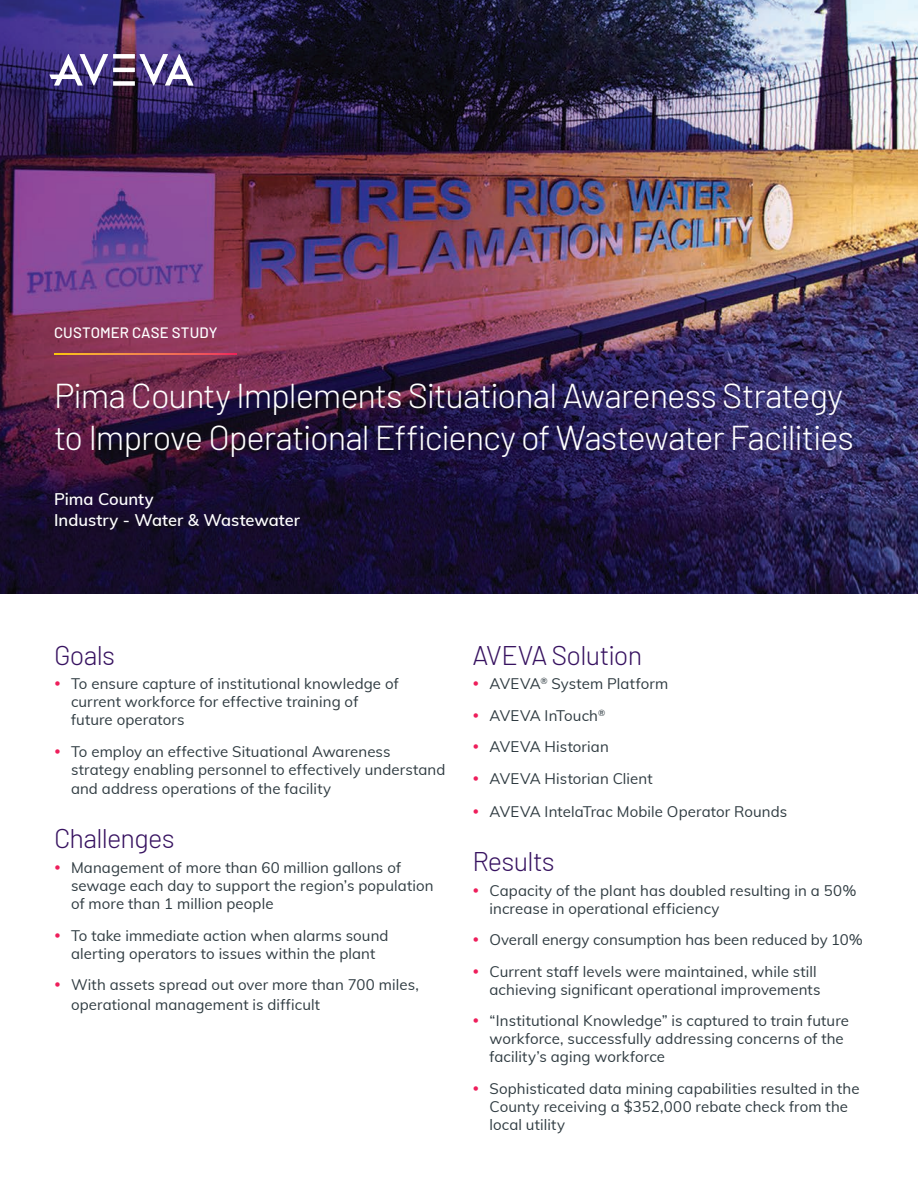
<style>
.page{position:relative;width:918px;height:1188px;background:#fff}
.page>*{position:absolute;margin:0;border:0;box-sizing:border-box;transform-origin:0 0}
.t1{font:300 36px/42px "Barlow";letter-spacing:-.03em;color:#fff}
.H2_Doc_Title{font:300 34.5px/42px "Barlow";letter-spacing:-.03em;color:#fff}
.H3_Internal_Pages{font:300 27px "Barlow";letter-spacing:-.025em;color:#371260}
.t2{font:600 18px "Muli";color:#fff}
.Cover_-_Company_Name{font:600 16.5px/21px "Muli";color:#fff}
.t3{font:15px/18px "Muli";letter-spacing:.005em;color:#2f3b41}
.Doc_Content_Type{font:500 15px "Barlow";letter-spacing:.01em;color:#fff}
</style>
<div class="page">
<img style="left:0;top:0;width:918px;height:594px">
<svg style="left:54px;top:353px;width:183px;height:2px"></svg>
<div style="left:113px;top:81px;width:22px;height:5px;background:#fff"></div>
<hr style="left:113px;top:68px;width:22px;height:4px;background:#fff">
<div style="left:113px;top:54px;width:22px;height:5px;background:#fff"></div>
<svg style="left:49px;top:54px;width:59px;height:32px"></svg>
<svg style="left:139px;top:54px;width:55px;height:32px"></svg>
<p class="Doc_Content_Type" style="left:54px;top:323px;width:165px">CUSTOMER CASE STUDY</p>
<p class="H2_Doc_Title" style="left:54px;top:374px;width:801px">Pima County Implements Situational Awareness Strategy to Improve Operational Efficiency of Wastewater Facilities</p>
<p class="Cover_-_Company_Name" style="left:54px;top:487px;width:248px">Pima County<br>Industry - Water &amp; Wastewater</p>
<h1 class="t1" style="left:51px;top:375px;width:667px">Case Study Title - Use Title Case - Title Should<br>Not Exceed Two Lines of Text</h1>
<p class="t2" style="left:54px;top:498px;width:261px">Industry - List Industries Here</p>
<p class="H3_Internal_Pages" style="left:54px;top:638px;width:63px">Goals</p>
<p class="t3" style="left:71px;top:674px;width:329px">To ensure capture of institutional knowledge of current workforce for effective training of future operators</p>
<p class="t3" style="left:71px;top:742px;width:376px">To employ an effective Situational Awareness strategy enabling personnel to effectively understand</p>
<p class="t3" style="left:71px;top:779px;width:262px">and address operations of the facility</p>
<p class="H3_Internal_Pages" style="left:54px;top:822px;width:122px">Challenges</p>
<p class="t3" style="left:71px;top:858px;width:364px">Management of more than 60 million gallons of sewage each day to support the region’s population of more than 1 million people</p>
<p class="t3" style="left:71px;top:925px;width:319px">To take immediate action when alarms sound alerting operators to issues within the plant</p>
<p class="t3" style="left:71px;top:974px;width:349px;line-height:19.5px">With assets spread out over more than 700 miles, operational management is difficult</p>
<p class="H3_Internal_Pages" style="left:472px;top:638px;width:171px">AVEVA Solution</p>
<p class="t3" style="left:490px;top:674px;width:180px">AVEVA<sup>®</sup> System Platform</p>
<p class="t3" style="left:490px;top:706px;width:117px">AVEVA InTouch<sup>®</sup></p>
<p class="t3" style="left:490px;top:737px;width:121px">AVEVA Historian</p>
<p class="t3" style="left:490px;top:769px;width:165px">AVEVA Historian Client</p>
<p class="t3" style="left:490px;top:802px;width:299px">AVEVA IntelaTrac Mobile Operator Rounds</p>
<p class="H3_Internal_Pages" style="left:472px;top:844px;width:84px">Results</p>
<p class="t3" style="left:490px;top:880px;width:368px">Capacity of the plant has doubled resulting in a 50% increase in operational efficiency</p>
<p class="t3" style="left:490px;top:930px;width:375px">Overall energy consumption has been reduced by 10%</p>
<p class="t3" style="left:490px;top:961px;width:333px">Current staff levels were maintained, while still achieving significant operational improvements</p>
<p class="t3" style="left:490px;top:1011px;width:361px">“Institutional Knowledge” is captured to train future workforce, successfully addressing concerns of the facility’s aging workforce</p>
<p class="t3" style="left:490px;top:1078px;width:372px">Sophisticated data mining capabilities resulted in the<br>County receiving a $352,000 rebate check from the local utility</p>
</div>
